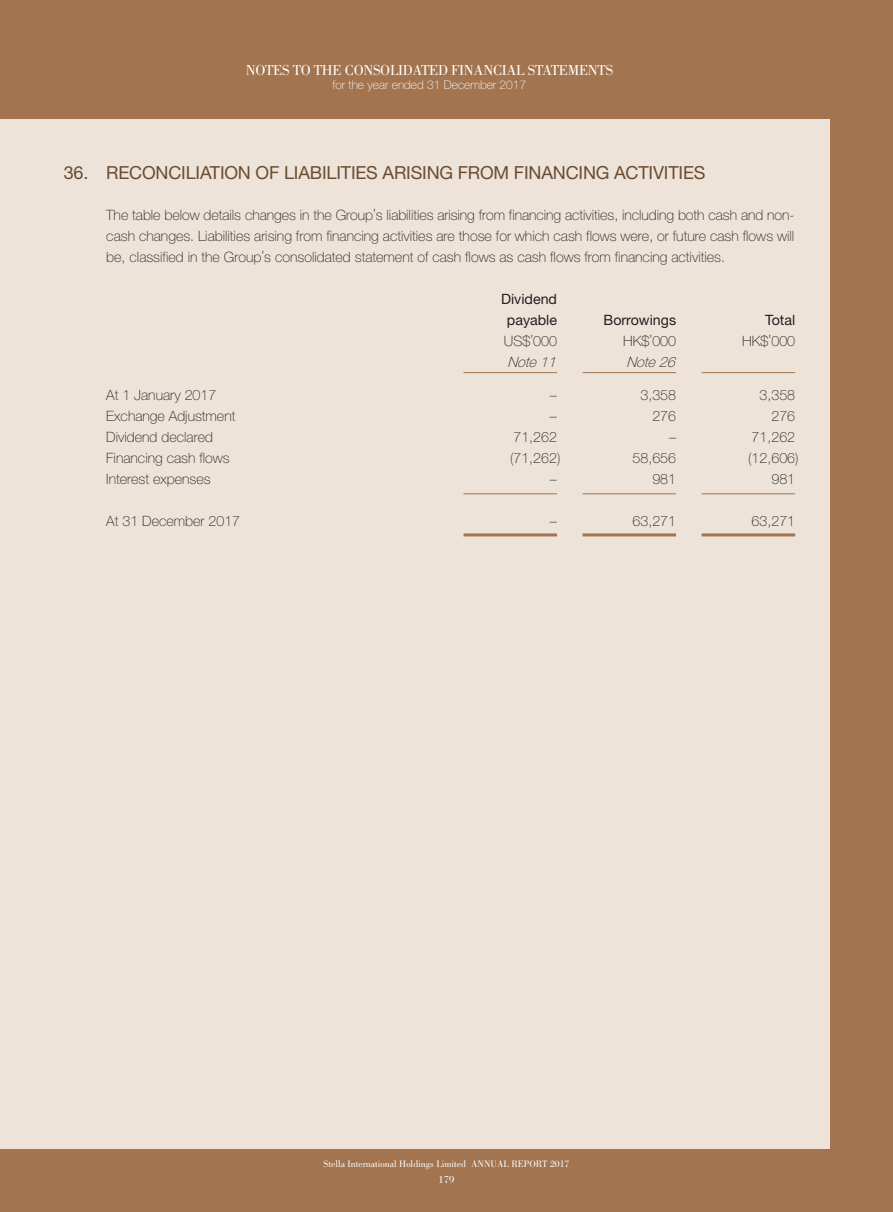
<style>
.page{position:relative;width:893px;height:1212px;background:#a2744f}
.page>*{position:absolute;margin:0;border:0;box-sizing:border-box;transform-origin:0 0}
.Heading_1{font:18px "Helvetica Neue LT Std";letter-spacing:-.01em;color:#6a4c30}
.t1{font:15px "Bodoni Std";letter-spacing:-.02em;color:#fff}
.Body_Text{font:100 14.25px/21px "Helvetica Neue LT Std";color:#231f20;text-align:justify}
.Body_Text-2{font:14.25px "Helvetica Neue LT Std";color:#231f20}
.Body_Text-3{font:italic 100 14.25px "Helvetica Neue LT Std";color:#231f20}
.t2{font:100 12px "Helvetica Neue LT Std";color:#fff}
.t3{font:10.5px "Bodoni Std";color:#fff}
.t4{font:9.75px "Bodoni Std";color:#fff}
</style>
<div class="page">
<div style="left:0;top:119px;width:829px;height:1029px;background:#ede3d9"></div>
<hr style="left:463px;top:372px;width:94px;height:1px;background:#a2744f">
<hr style="left:583px;top:372px;width:93px;height:1px;background:#a2744f">
<hr style="left:702px;top:372px;width:93px;height:1px;background:#a2744f">
<hr style="left:463px;top:493px;width:94px;height:1px;background:#a2744f">
<hr style="left:583px;top:493px;width:93px;height:1px;background:#a2744f">
<hr style="left:702px;top:493px;width:93px;height:1px;background:#a2744f">
<hr style="left:463px;top:533px;width:94px;height:3px;background:#a2744f">
<hr style="left:583px;top:533px;width:93px;height:3px;background:#a2744f">
<hr style="left:702px;top:533px;width:93px;height:3px;background:#a2744f">
<p class="t1" style="left:246px;top:62px;width:369px">NOTES TO THE CONSOLIDATED FINANCIAL STATEMENTS</p>
<p class="t2" style="left:333px;top:78px;width:195px">for the year ended 31 December 2017</p>
<p class="Heading_1" style="left:64px;top:162px;width:643px">36. RECONCILIATION OF LIABILITIES ARISING FROM FINANCING ACTIVITIES</p>
<p class="Body_Text" style="left:106px;top:204px;width:690px">The table below details changes in the Group’s liabilities arising from financing activities, including both cash and non&shy;cash changes. Liabilities arising from financing activities are those for which cash flows were, or future cash flows will be, classified in the Group’s consolidated statement of cash flows as cash flows from financing activities.</p>
<p class="Body_Text-2" style="left:501px;top:290px;width:57px">Dividend</p>
<p class="Body_Text-2" style="left:507px;top:311px;width:52px">payable</p>
<p class="Body_Text-2" style="left:604px;top:311px;width:74px">Borrowings</p>
<p class="Body_Text-2" style="left:765px;top:311px;width:32px">Total</p>
<p class="Body_Text" style="left:504px;top:330px;width:55px">US$’000</p>
<p class="Body_Text" style="left:623px;top:330px;width:54px">HK$’000</p>
<p class="Body_Text" style="left:742px;top:330px;width:54px">HK$’000</p>
<p class="Body_Text-3" style="left:507px;top:353px;width:54px">Note 11</p>
<p class="Body_Text-3" style="left:626px;top:353px;width:54px">Note 26</p>
<p class="Body_Text" style="left:106px;top:384px;width:112px">At 1 January 2017</p>
<p class="Body_Text" style="left:550px;top:384px;width:9px">–</p>
<p class="Body_Text" style="left:640px;top:384px;width:37px">3,358</p>
<p class="Body_Text" style="left:759px;top:384px;width:37px">3,358</p>
<p class="Body_Text" style="left:106px;top:405px;width:131px">Exchange Adjustment</p>
<p class="Body_Text" style="left:550px;top:405px;width:9px">–</p>
<p class="Body_Text" style="left:652px;top:405px;width:25px">276</p>
<p class="Body_Text" style="left:771px;top:405px;width:25px">276</p>
<p class="Body_Text" style="left:106px;top:426px;width:108px">Dividend declared</p>
<p class="Body_Text" style="left:513px;top:426px;width:45px">71,262</p>
<p class="Body_Text" style="left:669px;top:426px;width:9px">–</p>
<p class="Body_Text" style="left:752px;top:426px;width:45px">71,262</p>
<p class="Body_Text" style="left:106px;top:447px;width:125px">Financing cash flows</p>
<p class="Body_Text" style="left:510px;top:447px;width:52px">(71,262)</p>
<p class="Body_Text" style="left:632px;top:447px;width:45px">58,656</p>
<p class="Body_Text" style="left:748px;top:447px;width:52px">(12,606)</p>
<p class="Body_Text" style="left:106px;top:468px;width:106px">Interest expenses</p>
<p class="Body_Text" style="left:550px;top:468px;width:9px">–</p>
<p class="Body_Text" style="left:652px;top:468px;width:25px">981</p>
<p class="Body_Text" style="left:771px;top:468px;width:25px">981</p>
<p class="Body_Text" style="left:106px;top:510px;width:135px">At 31 December 2017</p>
<p class="Body_Text" style="left:550px;top:510px;width:9px">–</p>
<p class="Body_Text" style="left:632px;top:510px;width:45px">63,271</p>
<p class="Body_Text" style="left:752px;top:510px;width:45px">63,271</p>
<p class="t4" style="left:323px;top:1158px;width:248px">Stella International Holdings Limited ANNUAL REPORT 2017</p>
<p class="t3" style="left:439px;top:1174px;width:17px">179</p>
</div>
